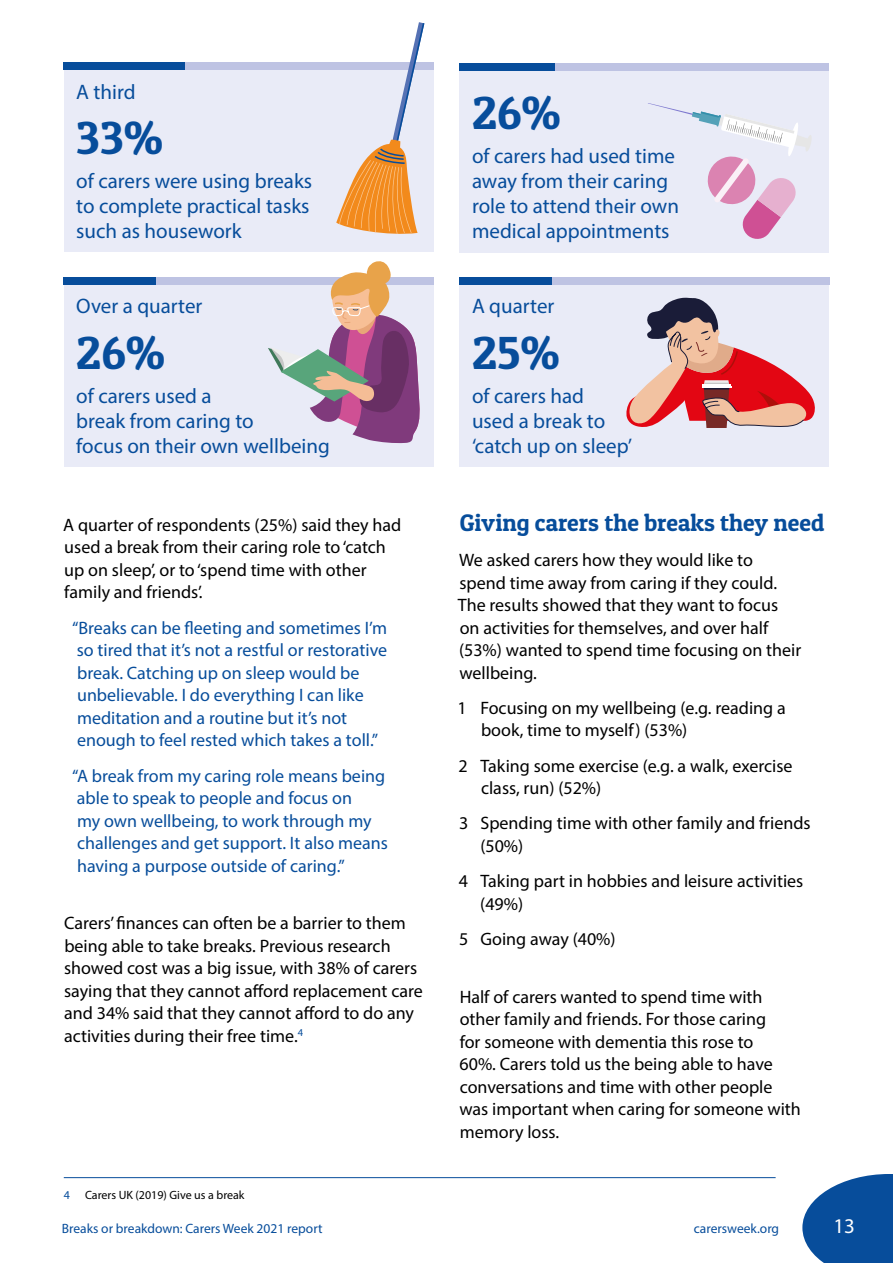
<style>
.page{position:relative;width:893px;height:1263px;background:#fff}
.page>*{position:absolute;margin:0;border:0;box-sizing:border-box;transform-origin:0 0}
.t1{font:46.5px "Patua One";color:#074d9b}
.t2{font:24px "Patua One";color:#074d9b}
.t3{font:21px/25.2px "Myriad Pro";color:#074d9b}
.t4{font:21px "Myriad Pro";color:#fff}
.t5{font:18px/22.5px "Myriad Pro";color:#000}
.t6{font:18px/22.5px "Myriad Pro";color:#074d9b}
.t7{font:13.5px "Myriad Pro";color:#074d9b}
.t8{font:12px "Myriad Pro";color:#000}
.t9{font:12px "Myriad Pro";color:#074d9b}
</style>
<div class="page">
<svg style="left:802px;top:1174px;width:91px;height:89px;background:#2e69aa"></svg>
<div style="left:64px;top:278px;width:92px;height:7px;background:#074d9b"></div>
<div style="left:156px;top:278px;width:278px;height:7px;background:#bec3e3"></div>
<div style="left:459px;top:285px;width:370px;height:181px;background:#e9ebf7"></div>
<div style="left:459px;top:278px;width:93px;height:7px;background:#074d9b"></div>
<div style="left:552px;top:278px;width:277px;height:7px;background:#bec3e3"></div>
<div style="left:64px;top:285px;width:369px;height:181px;background:#e9ebf7"></div>
<svg style="left:268px;top:261px;width:152px;height:183px"></svg>
<svg style="left:626px;top:298px;width:189px;height:130px"></svg>
<hr style="left:64px;top:1177px;width:712px;height:1px;background:#074d9b">
<div style="left:64px;top:70px;width:369px;height:181px;background:#e9ebf7"></div>
<div style="left:64px;top:63px;width:122px;height:7px;background:#074d9b"></div>
<div style="left:186px;top:63px;width:248px;height:7px;background:#bec3e3"></div>
<div style="left:459px;top:71px;width:370px;height:181px;background:#e9ebf7"></div>
<div style="left:459px;top:64px;width:96px;height:7px;background:#074d9b"></div>
<div style="left:555px;top:64px;width:274px;height:7px;background:#bec3e3"></div>
<svg style="left:648px;top:103px;width:164px;height:136px"></svg>
<svg style="left:336px;top:22px;width:88px;height:212px"></svg>
<p class="t3" style="left:76px;top:79px;width:61px">A third</p>
<h1 class="t1" style="left:76px;top:109px;width:88px">33%</h1>
<p class="t3" style="left:76px;top:168px;width:237px">of carers were using breaks to complete practical tasks such as housework</p>
<p class="t3" style="left:76px;top:293px;width:128px">Over a quarter</p>
<h1 class="t1" style="left:76px;top:324px;width:90px">26%</h1>
<p class="t3" style="left:76px;top:383px;width:255px">of carers used a<br>break from caring to<br>focus on their own wellbeing</p>
<p class="t5" style="left:63px;top:513px;width:340px">A quarter of respondents (25%) said they had used a break from their caring role to ‘catch up on sleep’, or to ‘spend time with other family and friends’.</p>
<p class="t6" style="left:72px;top:616px;width:317px">“Breaks can be fleeting and sometimes I’m so tired that it’s not a restful or restorative break. Catching up on sleep would be unbelievable. I do everything I can like meditation and a routine but it’s not enough to feel rested which takes a toll.”</p>
<p class="t6" style="left:72px;top:764px;width:317px">“A break from my caring role means being able to speak to people and focus on<br>my own wellbeing, to work through my challenges and get support. It also means having a purpose outside of caring.”</p>
<p class="t5" style="left:64px;top:912px;width:360px">Carers’ finances can often be a barrier to them being able to take breaks. Previous research showed cost was a big issue, with 38% of carers saying that they cannot afford replacement care and 34% said that they cannot afford to do any activities during their free time.<sup>4</sup></p>
<p class="t9" style="left:64px;top:1188px;width:8px">4</p>
<p class="t8" style="left:85px;top:1188px;width:161px">Carers UK (2019) Give us a break</p>
<h1 class="t1" style="left:472px;top:84px;width:90px">26%</h1>
<p class="t3" style="left:472px;top:143px;width:209px">of carers had used time away from their caring role to attend their own medical appointments</p>
<p class="t3" style="left:472px;top:293px;width:84px">A quarter</p>
<h1 class="t1" style="left:472px;top:324px;width:89px">25%</h1>
<p class="t3" style="left:472px;top:383px;width:162px">of carers had<br>used a break to ‘catch up on sleep’</p>
<h2 class="t2" style="left:460px;top:507px;width:366px">Giving carers the breaks they need</h2>
<p class="t5" style="left:458px;top:548px;width:345px">We asked carers how they would like to spend time away from caring if they could.<br>The results showed that they want to focus on activities for themselves, and over half (53%) wanted to spend time focusing on their wellbeing.</p>
<p class="t5" style="left:481px;top:696px;width:306px;text-indent:-24px">1 Focusing on my wellbeing (e.g. reading a book, time to myself) (53%)</p>
<p class="t5" style="left:481px;top:754px;width:313px;text-indent:-22px">2 Taking some exercise (e.g. a walk, exercise class, run) (52%)</p>
<p class="t5" style="left:480px;top:812px;width:332px;text-indent:-21px">3 Spending time with other family and friends (50%)</p>
<p class="t5" style="left:480px;top:869px;width:325px;text-indent:-21px">4 Taking part in hobbies and leisure activities (49%)</p>
<p class="t5" style="left:459px;top:927px;width:158px">5 Going away (40%)</p>
<p class="t5" style="left:459px;top:985px;width:343px">Half of carers wanted to spend time with other family and friends. For those caring<br>for someone with dementia this rose to<br>60%. Carers told us the being able to have conversations and time with other people was important when caring for someone with memory loss.</p>
<p class="t7" style="left:62px;top:1220px;width:262px">Breaks or breakdown: Carers Week 2021 report</p>
<p class="t7" style="left:694px;top:1220px;width:87px">carersweek.org</p>
<p class="t4" style="left:833px;top:1213px;width:23px">13</p>
</div>
